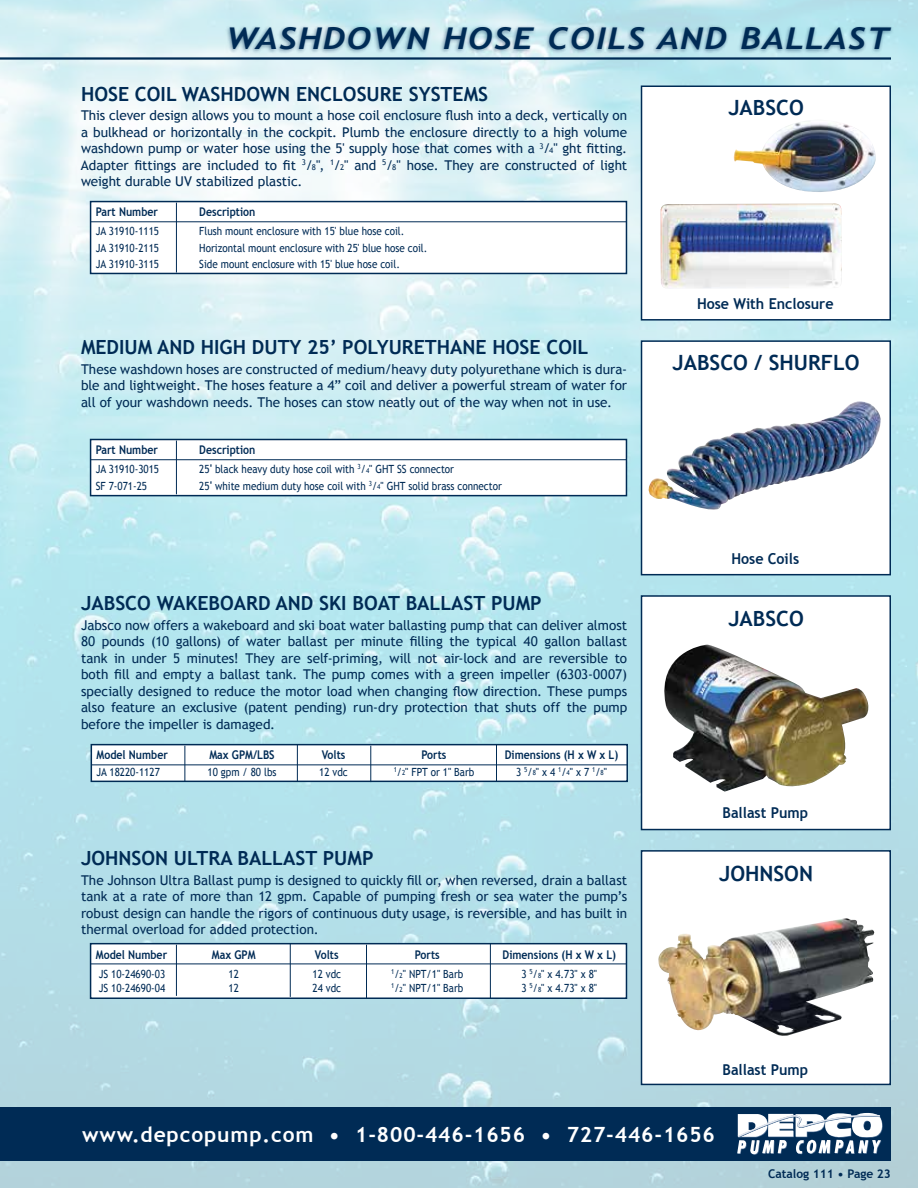
<style>
.page{position:relative;width:918px;height:1188px;background:#fff}
.page>*{position:absolute;margin:0;border:0;box-sizing:border-box;transform-origin:0 0}
.t1{font:italic 700 30px "Trebuchet";letter-spacing:.05em;color:#002b55;scale:1.15 1}
.t2{font:700 21px "Trebuchet MS";letter-spacing:.04em;color:#fff}
.t3{font:700 21px "Trebuchet MS";color:#002b55}
.t4{font:700 19.5px "Trebuchet MS";color:#002b55}
.t5{font:700 15px "Trebuchet MS";color:#002b55;scale:.95 1}
.t6{font:13.5px/16.5px "Trebuchet MS";color:#002b55;text-align:justify}
.t7{font:700 12px "Trebuchet MS";color:#002b55;scale:.88 1}
.t8{font:700 12px "Trebuchet MS";color:#002b55}
.t9{font:11.25px "Trebuchet MS";color:#002b55;scale:.88 1}
.s1{font-size:7.8px}
.s2{font-weight:700;font-size:12px}
.s3{font-size:7.05px}
</style>
<div class="page">
<img style="left:0;top:0;width:918px;height:1188px">
<div style="left:0;top:1108px;width:891px;height:53px;background:#002b55"></div>
<div style="left:641px;top:850px;width:250px;height:235px;background:#fff;border:2px solid #002b55"></div>
<div style="left:641px;top:86px;width:250px;height:235px;background:#fff;border:2px solid #002b55"></div>
<div style="left:641px;top:340px;width:250px;height:235px;background:#fff;border:2px solid #002b55"></div>
<div style="left:641px;top:595px;width:250px;height:235px;background:#fff;border:2px solid #002b55"></div>
<svg style="left:737px;top:1113px;width:146px;height:42px"></svg>
<hr style="left:0;top:57px;width:891px;height:3px;background:#002b55">
<div style="left:225px;top:25px;width:669px;height:29px;background:#002b55;opacity:.5"></div>
<div style="left:91px;top:440px;width:535px;height:56px;background:#fff"></div>
<div style="left:90px;top:439px;width:537px;height:57px;border:2px solid #002b55"></div>
<hr style="left:91px;top:459px;width:535px;height:1px;background:#002b55">
<hr style="left:176px;top:441px;width:1px;height:53px;background:#002b55">
<div style="left:91px;top:202px;width:535px;height:71px;background:#fff"></div>
<div style="left:90px;top:201px;width:537px;height:73px;border:2px solid #002b55"></div>
<hr style="left:91px;top:221px;width:535px;height:1px;background:#002b55">
<hr style="left:176px;top:203px;width:1px;height:70px;background:#002b55">
<div style="left:91px;top:944px;width:535px;height:54px;background:#fff"></div>
<div style="left:90px;top:943px;width:537px;height:56px;border:2px solid #002b55"></div>
<hr style="left:91px;top:964px;width:535px;height:1px;background:#002b55">
<hr style="left:176px;top:945px;width:1px;height:51px;background:#002b55">
<hr style="left:290px;top:944px;width:1px;height:53px;background:#002b55">
<hr style="left:366px;top:945px;width:1px;height:53px;background:#002b55">
<hr style="left:490px;top:944px;width:1px;height:55px;background:#002b55">
<div style="left:91px;top:745px;width:536px;height:36px;background:#fff"></div>
<div style="left:91px;top:744px;width:537px;height:38px;border:2px solid #002b55"></div>
<hr style="left:91px;top:764px;width:536px;height:1px;background:#002b55">
<hr style="left:184px;top:746px;width:1px;height:35px;background:#002b55">
<hr style="left:297px;top:745px;width:1px;height:36px;background:#002b55">
<hr style="left:496px;top:745px;width:1px;height:36px;background:#002b55">
<hr style="left:370px;top:746px;width:1px;height:36px;background:#002b55">
<img style="left:733px;top:121px;width:143px;height:71px">
<img style="left:664px;top:645px;width:205px;height:147px">
<img style="left:648px;top:401px;width:233px;height:109px">
<img style="left:661px;top:203px;width:181px;height:86px">
<img style="left:658px;top:918px;width:217px;height:118px">
<h1 class="t1" style="left:226px;top:20px;width:579px">WASHDOWN HOSE COILS AND BALLAST</h1>
<h3 class="t4" style="left:81px;top:82px;width:26px">Hose</h3>
<h3 class="t4" style="left:135px;top:82px;width:23px">Coil</h3>
<h3 class="t4" style="left:182px;top:82px;width:31px">Washdown</h3>
<h3 class="t4" style="left:296px;top:82px;width:24px">Enclosure</h3>
<h3 class="t4" style="left:409px;top:82px;width:23px">Systems</h3>
<p class="t6" style="left:81px;top:107px;width:548px">This clever design allows you to mount a hose coil enclosure flush into a deck, vertically on a bulkhead or horizontally in the cockpit. Plumb the enclosure directly to a high volume washdown pump or water hose using the 5' supply hose that comes with a <sup>3</sup>/<span class="s1">4</span>" ght fitting.<br>Adapter fittings are included to fit <sup>3</sup>/<span class="s1">8</span>", <sup>1</sup>/<span class="s1">2</span>" and <sup>5</sup>/<span class="s1">8</span>" hose. They are constructed of light weight durable UV stabilized plastic.</p>
<p class="t7" style="left:96px;top:204px;width:72px">Part Number</p>
<p class="t7" style="left:199px;top:204px;width:65px">Description</p>
<p class="t9" style="left:96px;top:225px;width:73px">JA 31910-1115</p>
<p class="t9" style="left:199px;top:225px;width:235px">Flush mount enclosure with 15' blue hose coil.</p>
<p class="t9" style="left:96px;top:241px;width:73px">JA 31910-2115</p>
<p class="t9" style="left:199px;top:241px;width:261px">Horizontal mount enclosure with 25' blue hose coil.</p>
<p class="t9" style="left:96px;top:258px;width:73px">JA 31910-3115</p>
<p class="t9" style="left:199px;top:258px;width:230px">Side mount enclosure with 15' blue hose coil.</p>
<h3 class="t4" style="left:81px;top:335px;width:27px">Medium</h3>
<h3 class="t4" style="left:157px;top:335px;width:14px">and</h3>
<h3 class="t4" style="left:201px;top:335px;width:12px">high</h3>
<h3 class="t4" style="left:252px;top:335px;width:14px">duty</h3>
<h3 class="t4" style="left:307px;top:335px;width:283px">25’ POLYURETHANE HOSE COIL</h3>
<p class="t6" style="left:81px;top:361px;width:548px">These washdown hoses are constructed of medium/heavy duty polyurethane which is dura&shy;ble and lightweight. The hoses feature a 4” coil and deliver a powerful stream of water for all of your washdown needs. The hoses can stow neatly out of the way when not in use.</p>
<p class="t7" style="left:96px;top:442px;width:72px">Part Number</p>
<p class="t7" style="left:199px;top:442px;width:65px">Description</p>
<p class="t9" style="left:96px;top:463px;width:73px">JA 31910-3015</p>
<p class="t9" style="left:199px;top:463px;width:291px">25<span class="s2">'</span> black heavy duty hose coil with <sup>3</sup>/<span class="s3">4</span>" GHT SS connector</p>
<p class="t9" style="left:96px;top:479px;width:60px">SF 7-071-25</p>
<p class="t9" style="left:199px;top:479px;width:345px">25<span class="s2">'</span> white medium duty hose coil with <sup>3</sup>/<span class="s3">4</span>" GHT solid brass connector</p>
<h3 class="t4" style="left:81px;top:591px;width:13px">jabsco</h3>
<h3 class="t4" style="left:157px;top:591px;width:30px">Wakeboard</h3>
<h3 class="t4" style="left:275px;top:591px;width:14px">and</h3>
<h3 class="t4" style="left:319px;top:591px;width:58px">Ski Boat</h3>
<h3 class="t4" style="left:406px;top:591px;width:24px">Ballast</h3>
<h3 class="t4" style="left:491px;top:591px;width:25px">Pump</h3>
<p class="t6" style="left:81px;top:617px;width:548px">Jabsco now offers a wakeboard and ski boat water ballasting pump that can deliver almost 80 pounds (10 gallons) of water ballast per minute filling the typical 40 gallon ballast tank in under 5 minutes! They are self-priming, will not air-lock and are reversible to both fill and empty a ballast tank. The pump comes with a green impeller (6303-0007) specially designed to reduce the motor load when changing flow direction. These pumps also feature an exclusive (patent pending) run-dry protection that shuts off the pump before the impeller is damaged.</p>
<p class="t7" style="left:97px;top:747px;width:83px">Model Number</p>
<p class="t7" style="left:209px;top:747px;width:76px">Max GPM/LBS</p>
<p class="t7" style="left:322px;top:747px;width:28px">Volts</p>
<p class="t7" style="left:422px;top:747px;width:30px">Ports</p>
<p class="t7" style="left:505px;top:747px;width:130px">Dimensions (H x W x L)</p>
<p class="t9" style="left:97px;top:765px;width:73px">JA 18220-1127</p>
<p class="t9" style="left:208px;top:765px;width:80px">10 gpm / 80 lbs</p>
<p class="t9" style="left:319px;top:765px;width:34px">12 vdc</p>
<p class="t9" style="left:394px;top:765px;width:93px"><sup>1</sup>/<span class="s3">2</span>" FPT or 1" Barb</p>
<p class="t9" style="left:516px;top:765px;width:105px">3 <sup>5</sup>/<span class="s3">8</span>" x 4 <sup>1</sup>/<span class="s3">4</span>" x 7 <sup>1</sup>/<span class="s3">8</span>"</p>
<h3 class="t4" style="left:81px;top:846px;width:294px">JOHNSON ULTRA BALLAST PUMP</h3>
<p class="t6" style="left:81px;top:872px;width:548px">The Johnson Ultra Ballast pump is designed to quickly fill or, when reversed, drain a ballast tank at a rate of more than 12 gpm. Capable of pumping fresh or sea water the pump’s robust design can handle the rigors of continuous duty usage, is reversible, and has built in thermal overload for added protection.</p>
<p class="t7" style="left:96px;top:947px;width:83px">Model Number</p>
<p class="t7" style="left:212px;top:947px;width:51px">Max GPM</p>
<p class="t7" style="left:315px;top:947px;width:28px">Volts</p>
<p class="t7" style="left:415px;top:947px;width:30px">Ports</p>
<p class="t7" style="left:503px;top:947px;width:130px">Dimensions (H x W x L)</p>
<p class="t9" style="left:99px;top:967px;width:77px">JS 10-24690-03</p>
<p class="t9" style="left:229px;top:967px;width:13px">12</p>
<p class="t9" style="left:313px;top:967px;width:34px">12 vdc</p>
<p class="t9" style="left:391px;top:967px;width:84px"><sup>1</sup>/<span class="s3">2</span>" NPT/1" Barb</p>
<p class="t9" style="left:521px;top:967px;width:88px">3 <sup>5</sup>/<span class="s3">8</span>" x 4.73" x 8"</p>
<p class="t9" style="left:99px;top:982px;width:77px">JS 10-24690-04</p>
<p class="t9" style="left:229px;top:982px;width:13px">12</p>
<p class="t9" style="left:313px;top:982px;width:34px">24 vdc</p>
<p class="t9" style="left:391px;top:982px;width:84px"><sup>1</sup>/<span class="s3">2</span>" NPT/1" Barb</p>
<p class="t9" style="left:521px;top:982px;width:88px">3 <sup>5</sup>/<span class="s3">8</span>" x 4.73" x 8"</p>
<h2 class="t3" style="left:728px;top:94px;width:77px">jabsco</h2>
<p class="t5" style="left:697px;top:294px;width:145px">Hose With Enclosure</p>
<h2 class="t3" style="left:673px;top:350px;width:188px">JABSCO / SHURFLO</h2>
<p class="t5" style="left:731px;top:550px;width:73px">Hose Coils</p>
<h2 class="t3" style="left:728px;top:605px;width:77px">jabsco</h2>
<p class="t5" style="left:723px;top:804px;width:91px">Ballast Pump</p>
<h2 class="t3" style="left:719px;top:860px;width:15px">johnson</h2>
<p class="t5" style="left:723px;top:1060px;width:91px">Ballast Pump</p>
<h2 class="t2" style="left:82px;top:1121px;width:634px">www.depcopump.com • 1-800-446-1656 • 727-446-1656</h2>
<p class="t8" style="left:768px;top:1166px;width:124px">Catalog 111 • Page 23</p>
</div>
